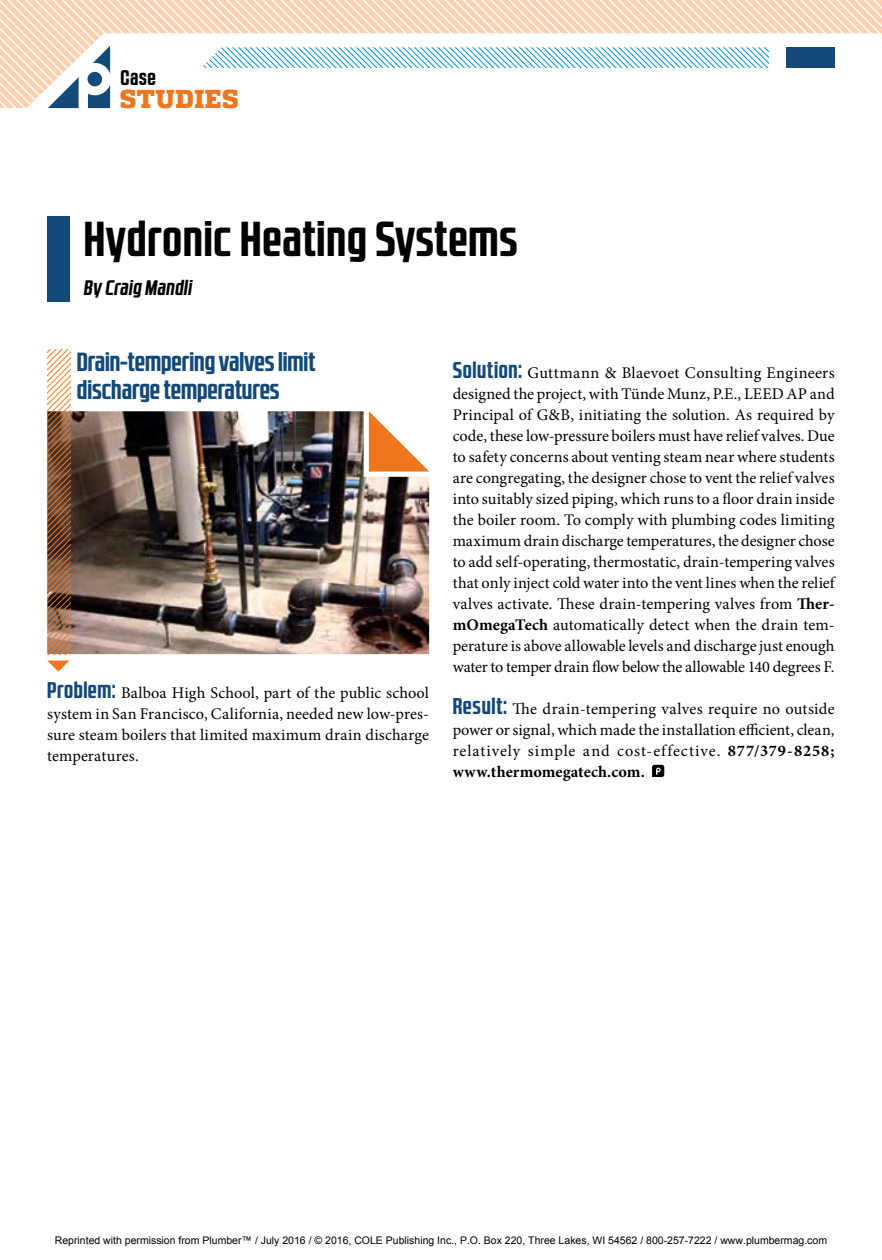
<style>
.page{position:relative;width:882px;height:1260px;background:#fff}
.page>*{position:absolute;margin:0;border:0;box-sizing:border-box;transform-origin:0 0}
.t1{font:700 49px "RB No 2.1 b";letter-spacing:.02em;color:#000}
.t2{font:700 26.25px/28px "RB No 2.1 b";color:#134979}
.t3{font:800 25.9px "Quadon";letter-spacing:.025em;color:#ee761f}
.t4{font:700 21.18px "RB No 2.1 a";color:#000}
.t5{font:italic 700 21px "RB No 2.1 b";letter-spacing:.02em;color:#000}
.t6{font:16.28px/21px "Minion Pro";letter-spacing:.005em;color:#000;text-align:justify}
.t7{font:10.5px "Arial";color:#000}
.s1{font-family:"RB No 2.1 b";font-weight:700;font-size:22.75px;color:#134979}
.s2{font-weight:700}
</style>
<div class="page">
<svg style="left:652px;top:765px;width:12px;height:12px"></svg>
<svg style="left:48px;top:108px;width:62px;height:1px"></svg>
<svg style="left:0;top:0;width:882px;height:108px"></svg>
<img style="left:70px;top:411px;width:359px;height:243px">
<svg style="left:361px;top:411px;width:68px;height:68px"></svg>
<svg style="left:48px;top:661px;width:21px;height:11px"></svg>
<img style="left:47px;top:350px;width:23px;height:304px">
<div style="left:47px;top:216px;width:23px;height:85px;background:#134979"></div>
<h3 class="t4" style="left:121px;top:66px;width:37px">Case</h3>
<h3 class="t3" style="left:120px;top:83px;width:121px">STUDIES</h3>
<h1 class="t1" style="left:84px;top:210px;width:435px">Hydronic Heating Systems</h1>
<p class="t5" style="left:84px;top:275px;width:110px">By Craig Mandli</p>
<h2 class="t2" style="left:77px;top:348px;width:240px">Drain-tempering valves limit discharge temperatures</h2>
<p class="t6" style="left:47px;top:683px;width:383px"><span class="s1">Problem:</span> Balboa High School, part of the public school system in San Francisco, California, needed new low-pres&shy;sure steam boilers that limited maximum drain discharge temperatures.</p>
<p class="t6" style="left:453px;top:362px;width:384px"><span class="s1">Solution:</span> Guttmann &amp; Blaevoet Consulting Engineers designed the project, with Tünde Munz, P.E., LEED AP and Principal of G&amp;B, initiating the solution. As required by code, these low-pressure boilers must have relief valves. Due to safety concerns about venting steam near where students are congregating, the designer chose to vent the relief valves into suitably sized piping, which runs to a floor drain inside the boiler room. To comply with plumbing codes limiting maximum drain discharge temperatures, the designer chose to add self-operating, thermostatic, drain-tempering valves that only inject cold water into the vent lines when the relief valves activate. These drain-tempering valves from <span class="s2">Ther&shy;mOmegaTech</span> automatically detect when the drain tem&shy;perature is above allowable levels and discharge just enough water to temper drain flow below the allowable 140 degrees F.</p>
<p class="t6" style="left:453px;top:698px;width:383px"><span class="s1">Result:</span> The drain-tempering valves require no outside power or signal, which made the installation efficient, clean, relatively simple and cost-effective. <span class="s2">877/379-8258; www.thermomegatech.com.</span></p>
<p class="t7" style="left:55px;top:1235px;width:774px">Reprinted with permission from Plumber™ / July 2016 / © 2016, COLE Publishing Inc., P.O. Box 220, Three Lakes, WI 54562 / 800-257-7222 / www.plumbermag.com</p>
</div>
